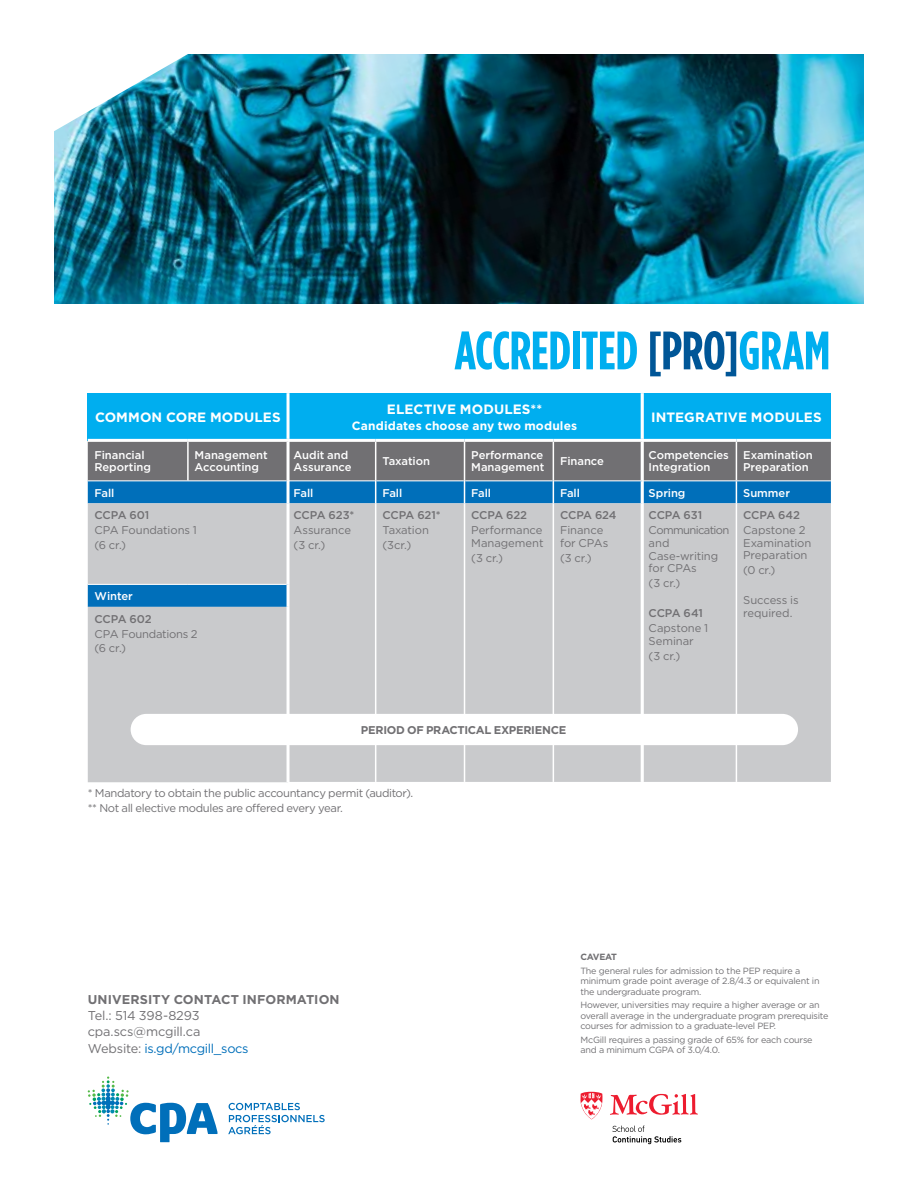
<style>
.page{position:relative;width:918px;height:1188px;background:#fff}
.page>*{position:absolute;margin:0;border:0;box-sizing:border-box;transform-origin:0 0}
.t1{font:700 54px "Gotham Condensed";letter-spacing:-.005em;color:#00aeef}
.t2{font:700 13.5px "Gotham";letter-spacing:.01em;color:#fff}
.t3{font:12.75px/16.5px "Gotham";letter-spacing:-.02em;color:#717073}
.t4{font:700 12.75px "Gotham";letter-spacing:.01em;color:#717073}
.t5{font:700 12px "Gotham";letter-spacing:.01em;color:#fff}
.t6{font:11.25px/12.8px "Gotham";letter-spacing:-.015em;color:#717073}
.t7{font:500 11.25px/12.8px "Gotham";letter-spacing:-.005em;color:#fff}
.t8{font:500 11.25px "Gotham";letter-spacing:-.015em;color:#717073}
.t9{font:700 11.25px "Gotham";letter-spacing:-.025em;color:#717073}
.t10{font:9px/10.5px "Gotham";letter-spacing:-.025em;color:#717073}
.t11{font:700 9px "Gotham";letter-spacing:-.025em;color:#717073}
.s1{color:#005697}
.s2{color:#006fba}
</style>
<div class="page">
<img style="left:54px;top:54px;width:810px;height:250px">
<img style="left:54px;top:54px;width:143px;height:80px">
<svg style="left:88px;top:1077px;width:129px;height:65px"></svg>
<svg style="left:228px;top:1103px;width:97px;height:31px"></svg>
<div style="left:642px;top:393px;width:189px;height:47px;background:#00aeef"></div>
<div style="left:644px;top:607px;width:187px;height:175px;background:#c9cacc"></div>
<hr style="left:640px;top:439px;width:96px;height:3px;background:#fff">
<hr style="left:736px;top:439px;width:95px;height:3px;background:#fff">
<hr style="left:736px;top:503px;width:1px;height:279px;background:#fff">
<div style="left:287px;top:393px;width:355px;height:47px;background:#00aeef"></div>
<div style="left:290px;top:607px;width:351px;height:175px;background:#c9cacc"></div>
<hr style="left:641px;top:393px;width:3px;height:46px;background:#fff">
<hr style="left:285px;top:439px;width:91px;height:3px;background:#fff">
<hr style="left:376px;top:439px;width:89px;height:3px;background:#fff">
<hr style="left:465px;top:439px;width:88px;height:3px;background:#fff">
<hr style="left:553px;top:439px;width:91px;height:3px;background:#fff">
<hr style="left:375px;top:503px;width:1px;height:279px;background:#fff">
<hr style="left:464px;top:503px;width:1px;height:279px;background:#fff">
<hr style="left:553px;top:503px;width:1px;height:279px;background:#fff">
<div style="left:88px;top:393px;width:200px;height:47px;background:#00aeef"></div>
<svg style="left:88px;top:440px;width:743px;height:167px;background:#93a4b2"></svg>
<svg style="left:88px;top:503px;width:199px;height:279px;background:#b7c2ca"></svg>
<hr style="left:88px;top:584px;width:100px;height:1px;background:#fff">
<hr style="left:188px;top:584px;width:99px;height:1px;background:#fff">
<hr style="left:287px;top:393px;width:3px;height:46px;background:#fff">
<hr style="left:287px;top:442px;width:3px;height:39px;background:#fff">
<hr style="left:287px;top:481px;width:3px;height:22px;background:#fff">
<hr style="left:287px;top:503px;width:3px;height:81px;background:#fff">
<hr style="left:287px;top:584px;width:3px;height:23px;background:#fff">
<hr style="left:88px;top:480px;width:100px;height:1px;background:#fff">
<hr style="left:188px;top:480px;width:99px;height:1px;background:#fff">
<hr style="left:88px;top:439px;width:100px;height:3px;background:#fff">
<hr style="left:188px;top:439px;width:102px;height:3px;background:#fff">
<hr style="left:187px;top:442px;width:2px;height:38px;background:#fff">
<div style="left:131px;top:714px;width:667px;height:31px;background:#fff;border-radius:16px"></div>
<svg style="left:610px;top:1094px;width:88px;height:21px"></svg>
<svg style="left:580px;top:1092px;width:23px;height:27px"></svg>
<svg style="left:612px;top:1126px;width:69px;height:18px"></svg>
<p class="t2" style="left:95px;top:408px;width:187px">COMMON CORE MODULES</p>
<p class="t7" style="left:95px;top:448px;width:58px">Financial<br>Reporting</p>
<p class="t7" style="left:195px;top:448px;width:75px">Management<br>Accounting</p>
<p class="t7" style="left:95px;top:486px;width:21px">Fall</p>
<p class="t8" style="left:95px;top:508px;width:56px">CCPA 601</p>
<p class="t6" style="left:95px;top:522px;width:104px;line-height:14.9px">CPA Foundations 1 (6 cr.)</p>
<p class="t7" style="left:95px;top:590px;width:40px">Winter</p>
<p class="t8" style="left:95px;top:611px;width:59px">CCPA 602</p>
<p class="t6" style="left:95px;top:626px;width:105px;line-height:14.9px">CPA Foundations 2 (6 cr.)</p>
<h1 class="t1" style="left:455px;top:319px;width:377px">ACCREDITED <span class="s1">[PRO]</span>GRAM</h1>
<p class="t2" style="left:651px;top:408px;width:172px">INTEGRATIVE MODULES</p>
<p class="t7" style="left:649px;top:448px;width:82px">Competencies<br>Integration</p>
<p class="t7" style="left:743px;top:448px;width:71px">Examination<br>Preparation</p>
<p class="t7" style="left:649px;top:486px;width:38px">Spring</p>
<p class="t7" style="left:743px;top:486px;width:48px">Summer</p>
<p class="t8" style="left:649px;top:508px;width:55px">CCPA 631</p>
<p class="t6" style="left:649px;top:523px;width:82px">Communication and<br>Case-writing for CPAs</p>
<p class="t6" style="left:649px;top:577px;width:33px">(3 cr.)</p>
<p class="t8" style="left:649px;top:606px;width:56px">CCPA 641</p>
<p class="t6" style="left:649px;top:621px;width:61px">Capstone 1<br>Seminar</p>
<p class="t6" style="left:649px;top:649px;width:33px">(3 cr.)</p>
<p class="t2" style="left:387px;top:400px;width:157px">ELECTIVE MODULES**</p>
<p class="t5" style="left:352px;top:418px;width:227px">Candidates choose any two modules</p>
<p class="t7" style="left:294px;top:448px;width:60px">Audit and<br>Assurance</p>
<p class="t7" style="left:382px;top:455px;width:49px">Taxation</p>
<p class="t7" style="left:471px;top:448px;width:75px">Performance<br>Management</p>
<p class="t7" style="left:560px;top:455px;width:45px">Finance</p>
<p class="t7" style="left:294px;top:486px;width:21px">Fall</p>
<p class="t7" style="left:382px;top:486px;width:21px">Fall</p>
<p class="t7" style="left:471px;top:486px;width:21px">Fall</p>
<p class="t7" style="left:560px;top:486px;width:21px">Fall</p>
<p class="t8" style="left:294px;top:508px;width:62px">CCPA 623*</p>
<p class="t6" style="left:294px;top:522px;width:59px;line-height:14.9px">Assurance (3 cr.)</p>
<p class="t8" style="left:560px;top:508px;width:58px">CCPA 624</p>
<p class="t6" style="left:560px;top:523px;width:50px">Finance for CPAs</p>
<p class="t6" style="left:560px;top:551px;width:33px">(3 cr.)</p>
<p class="t8" style="left:471px;top:508px;width:57px">CCPA 622</p>
<p class="t6" style="left:471px;top:523px;width:74px">Performance<br>Management</p>
<p class="t6" style="left:471px;top:551px;width:33px">(3 cr.)</p>
<p class="t8" style="left:382px;top:508px;width:60px">CCPA 621*</p>
<p class="t6" style="left:382px;top:522px;width:48px;line-height:14.9px">Taxation (3cr.)</p>
<p class="t8" style="left:743px;top:508px;width:58px">CCPA 642</p>
<p class="t6" style="left:743px;top:523px;width:70px">Capstone 2<br>Examination<br>Preparation</p>
<p class="t6" style="left:743px;top:564px;width:34px">(0 cr.)</p>
<p class="t6" style="left:743px;top:594px;width:57px">Success is required.</p>
<p class="t9" style="left:361px;top:723px;width:207px">PERIOD OF PRACTICAL EXPERIENCE</p>
<p class="t6" style="left:88px;top:785px;width:327px;line-height:15px">* Mandatory to obtain the public accountancy permit (auditor). ** Not all elective modules are offered every year.</p>
<p class="t4" style="left:88px;top:991px;width:253px">UNIVERSITY CONTACT INFORMATION</p>
<p class="t3" style="left:88px;top:1007px;width:162px">Tel.: 514 398-8293 cpa.scs@mcgill.ca<br>Website: <span class="s2">is.gd/mcgill_socs</span></p>
<p class="t11" style="left:580px;top:951px;width:38px">CAVEAT</p>
<p class="t10" style="left:580px;top:965px;width:241px">The general rules for admission to the PEP require a minimum grade point average of 2.8/4.3 or equivalent in the undergraduate program.</p>
<p class="t10" style="left:580px;top:999px;width:250px">However, universities may require a higher average or an overall average in the undergraduate program prerequisite courses for admission to a graduate-level PEP.</p>
<p class="t10" style="left:580px;top:1034px;width:234px">McGill requires a passing grade of 65% for each course and a minimum CGPA of 3.0/4.0.</p>
</div>
